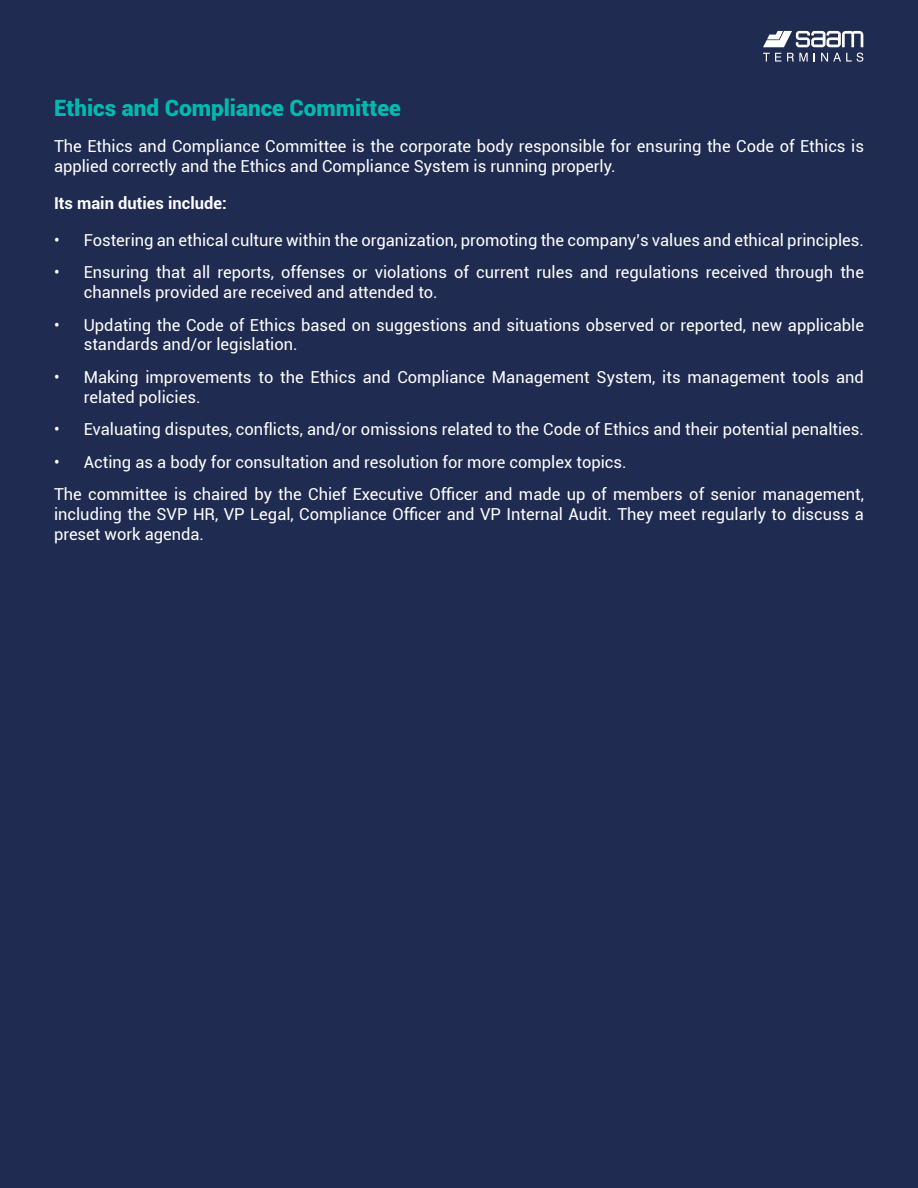
<style>
.page{position:relative;width:918px;height:1188px;background:#fff}
.page>*{position:absolute;margin:0;border:0;box-sizing:border-box;transform-origin:0 0}
.t1{font:900 22.5px "Roboto";color:#00bab0}
.t2{font:16.5px/19.8px "Roboto";color:#fff}
.t3{font:700 16.5px "Roboto";color:#fff}
</style>
<div class="page">
<div style="left:0;top:1px;width:918px;height:1187px;background:#202b51"></div>
<svg style="left:763px;top:31px;width:100px;height:16px"></svg>
<svg style="left:763px;top:53px;width:18px;height:9px"></svg>
<svg style="left:787px;top:53px;width:21px;height:9px"></svg>
<svg style="left:821px;top:53px;width:42px;height:9px"></svg>
<h1 class="t1" style="left:54px;top:92px;width:348px">Ethics and Compliance Committee</h1>
<p class="t2" style="left:54px;top:136px;width:812px">The Ethics and Compliance Committee is the corporate body responsible for ensuring the Code of Ethics is applied correctly and the Ethics and Compliance System is running properly.</p>
<p class="t3" style="left:54px;top:191px;width:174px">Its main duties include:</p>
<p class="t2" style="left:54px;top:229px;width:811px">• Fostering an ethical culture within the organization, promoting the company’s values and ethical principles.</p>
<p class="t2" style="left:84px;top:262px;width:782px;text-indent:-30px">• Ensuring that all reports, offenses or violations of current rules and regulations received through the channels provided are received and attended to.</p>
<p class="t2" style="left:84px;top:314px;width:782px;text-indent:-30px">• Updating the Code of Ethics based on suggestions and situations observed or reported, new applicable standards and/or legislation.</p>
<p class="t2" style="left:84px;top:367px;width:782px;text-indent:-30px">• Making improvements to the Ethics and Compliance Management System, its management tools and related policies.</p>
<p class="t2" style="left:54px;top:419px;width:811px">• Evaluating disputes, conflicts, and/or omissions related to the Code of Ethics and their potential penalties.</p>
<p class="t2" style="left:54px;top:445px;width:811px;line-height:32.5px">• Acting as a body for consultation and resolution for more complex topics.<br>The committee is chaired by the Chief Executive Officer and made up of members of senior management,</p>
<p class="t2" style="left:54px;top:504px;width:811px">including the SVP HR, VP Legal, Compliance Officer and VP Internal Audit. They meet regularly to discuss a preset work agenda.</p>
</div>
